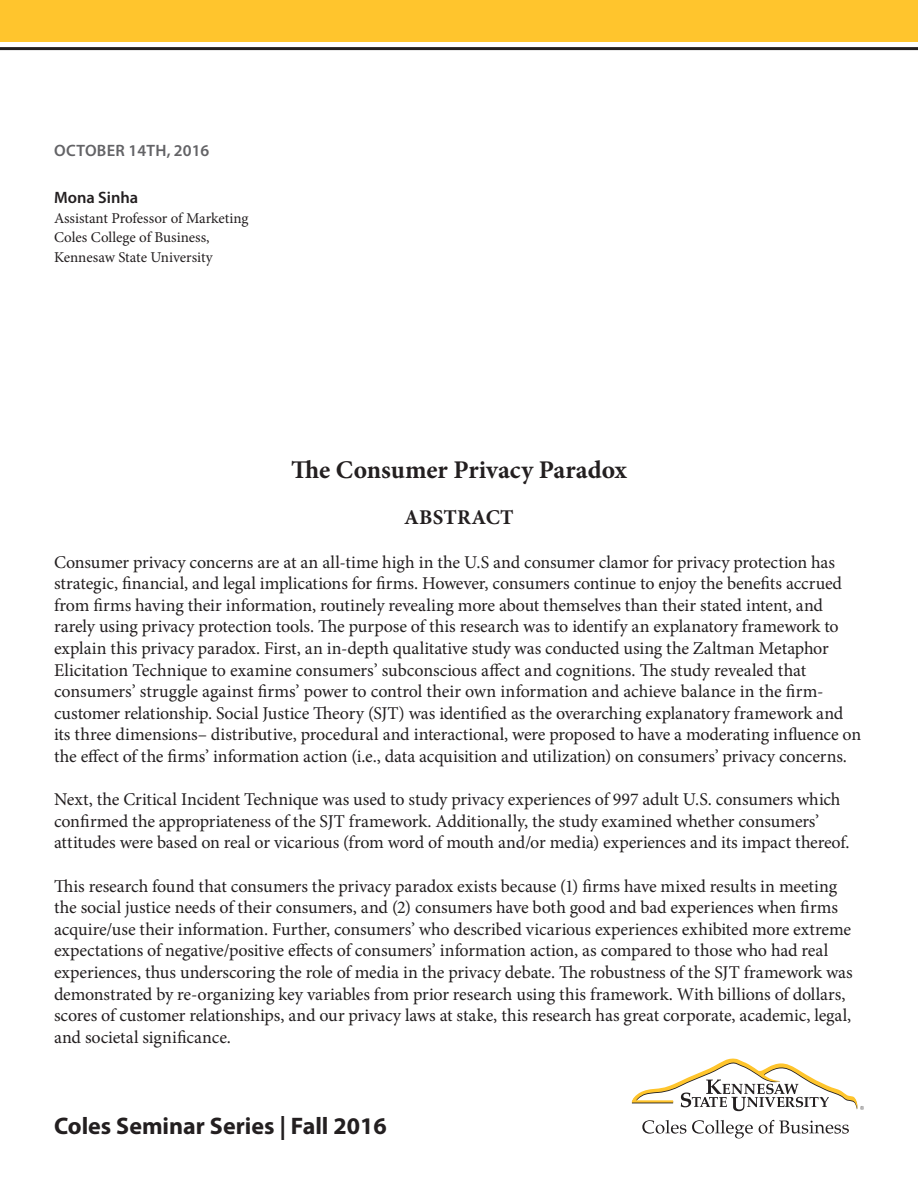
<style>
.page{position:relative;width:918px;height:1188px;background:#fff}
.page>*{position:absolute;margin:0;border:0;box-sizing:border-box;transform-origin:0 0}
.t1{font:700 25.5px "Minion Pro";color:#231f20}
.t2{font:700 24px "Myriad Pro";color:#231f20}
.t3{font:700 21px "Minion Pro";letter-spacing:.01em;color:#231f20}
.t4{font:18px/21.6px "Minion Pro";letter-spacing:-.005em;color:#231f20}
.t5{font:600 16.5px "Myriad Pro";letter-spacing:.015em;color:#636366}
.t6{font:600 16.5px "Myriad Pro";color:#231f20}
.t7{font:15px/19.5px "Minion Pro";letter-spacing:-.005em;color:#231f20}
</style>
<div class="page">
<svg style="left:642px;top:1120px;width:44px;height:14px"></svg>
<svg style="left:692px;top:1120px;width:61px;height:18px"></svg>
<svg style="left:759px;top:1120px;width:90px;height:14px"></svg>
<svg style="left:632px;top:1059px;width:232px;height:52px"></svg>
<div style="left:0;top:0;width:918px;height:41px;background:#ffc52d"></div>
<hr style="left:0;top:47px;width:918px;height:3px;background:#231f20">
<p class="t5" style="left:54px;top:140px;width:157px">OCTOBER 14TH, 2016</p>
<p class="t6" style="left:54px;top:187px;width:86px">Mona Sinha</p>
<p class="t7" style="left:54px;top:209px;width:196px">Assistant Professor of Marketing</p>
<p class="t7" style="left:54px;top:228px;width:160px">Coles College of Business,<br>Kennesaw State University</p>
<p class="t1" style="left:291px;top:451px;width:337px">The Consumer Privacy Paradox</p>
<p class="t3" style="left:404px;top:503px;width:111px">ABSTRACT</p>
<p class="t4" style="left:54px;top:551px;width:809px">Consumer privacy concerns are at an all-time high in the U.S and consumer clamor for privacy protection has strategic, financial, and legal implications for firms. However, consumers continue to enjoy the benefits accrued from firms having their information, routinely revealing more about themselves than their stated intent, and rarely using privacy protection tools. The purpose of this research was to identify an explanatory framework to explain this privacy paradox. First, an in-depth qualitative study was conducted using the Zaltman Metaphor Elicitation Technique to examine consumers’ subconscious affect and cognitions. The study revealed that consumers’ struggle against firms’ power to control their own information and achieve balance in the firm&shy;customer relationship. Social Justice Theory (SJT) was identified as the overarching explanatory framework and its three dimensions– distributive, procedural and interactional, were proposed to have a moderating influence on the effect of the firms’ information action (i.e., data acquisition and utilization) on consumers’ privacy concerns.</p>
<p class="t4" style="left:54px;top:789px;width:797px">Next, the Critical Incident Technique was used to study privacy experiences of 997 adult U.S. consumers which confirmed the appropriateness of the SJT framework. Additionally, the study examined whether consumers’ attitudes were based on real or vicarious (from word of mouth and/or media) experiences and its impact thereof.</p>
<p class="t4" style="left:54px;top:875px;width:800px">This research found that consumers the privacy paradox exists because (1) firms have mixed results in meeting the social justice needs of their consumers, and (2) consumers have both good and bad experiences when firms acquire/use their information. Further, consumers’ who described vicarious experiences exhibited more extreme expectations of negative/positive effects of consumers’ information action, as compared to those who had real experiences, thus underscoring the role of media in the privacy debate. The robustness of the SJT framework was demonstrated by re-organizing key variables from prior research using this framework. With billions of dollars, scores of customer relationships, and our privacy laws at stake, this research has great corporate, academic, legal, and societal significance.</p>
<h2 class="t2" style="left:54px;top:1110px;width:334px">Coles Seminar Series | Fall 2016</h2>
</div>
